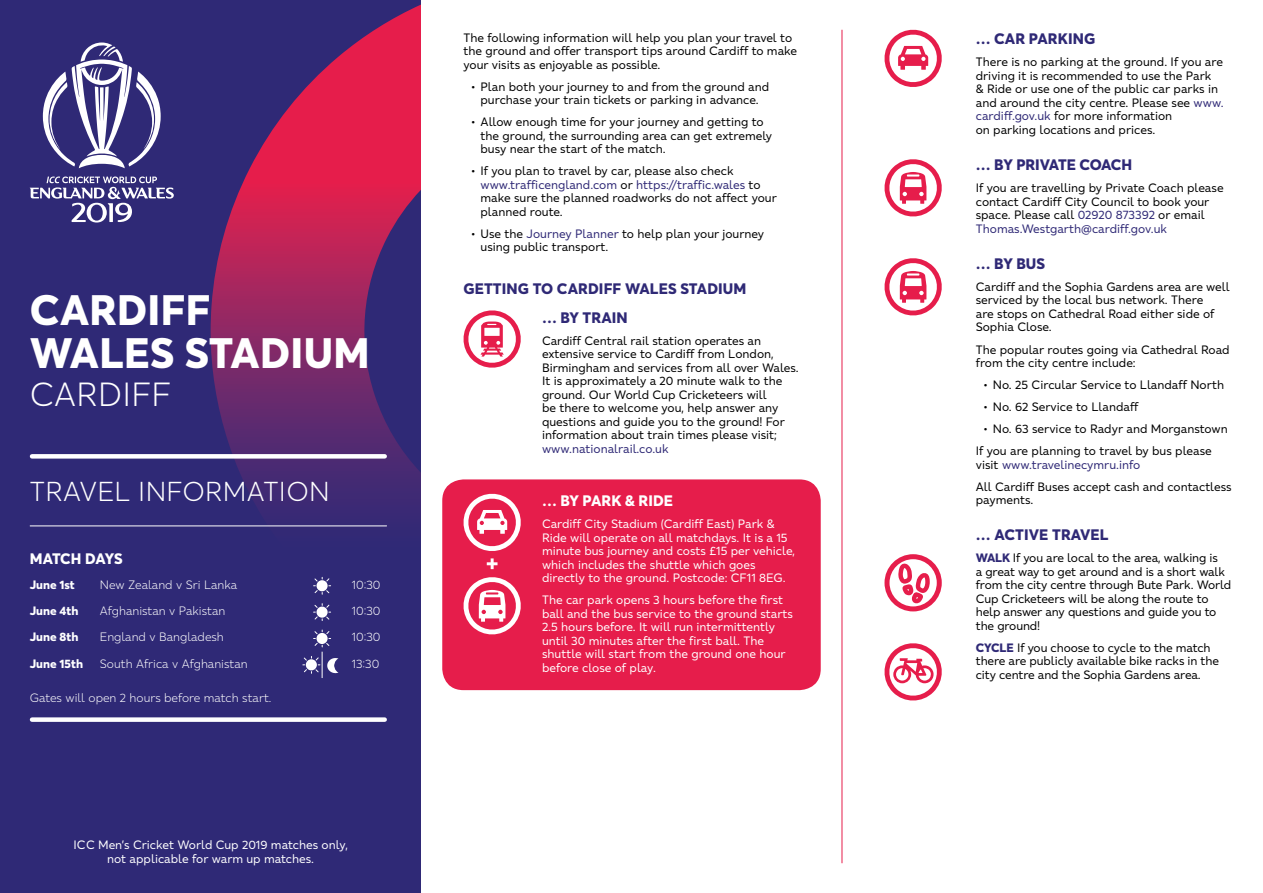
<style>
.page{position:relative;width:1263px;height:893px;background:#fff}
.page>*{position:absolute;margin:0;border:0;box-sizing:border-box;transform-origin:0 0}
.t1{font:700 42px/43.5px "CWC";letter-spacing:.01em;color:#fff}
.t2{font:300 33px "CWC";letter-spacing:.01em;color:#fff}
.t3{font:300 27px "CWC";letter-spacing:.01em;color:#fff}
.t4{font:700 15px "CWC";letter-spacing:.01em;color:#2f2976}
.t5{font:700 15px "CWC";letter-spacing:-.02em;color:#2f2976}
.t6{font:700 15px "CWC";color:#fff}
.t7{font:700 15px "CWC";letter-spacing:-.03em;color:#fff}
.t8{font:12px/13.5px "CWC";color:#000}
.t9{font:12px/13.5px "CWC";color:#fff}
.t10{font:300 12px "CWC";color:#fff}
.t11{font:700 12px "CWC";color:#fff}
.t12{font:12px "CWC";color:#2f2976}
.s1{color:#2f2976}
.s2{font-weight:700;color:#2f2976}
</style>
<div class="page">
<div style="left:0;top:0;width:421px;height:893px;background:#2f2976"></div>
<svg style="left:211px;top:5px;width:210px;height:522px"></svg>
<svg style="left:30px;top:43px;width:144px;height:180px"></svg>
<div style="left:32px;top:454px;width:353px;height:5px;background:#fff"></div>
<div style="left:32px;top:717px;width:353px;height:5px;background:#fff"></div>
<hr style="left:30px;top:525px;width:357px;height:1px;background:#fff">
<hr style="left:842px;top:30px;width:1px;height:833px;background:#e61d4b">
<svg style="left:313px;top:577px;width:18px;height:18px"></svg>
<svg style="left:313px;top:603px;width:18px;height:18px"></svg>
<svg style="left:302px;top:629px;width:36px;height:49px"></svg>
<div style="left:442px;top:479px;width:379px;height:211px;background:#e61d4b;border-radius:21px"></div>
<svg style="left:884px;top:554px;width:58px;height:57px"></svg>
<svg style="left:884px;top:159px;width:58px;height:58px"></svg>
<svg style="left:463px;top:310px;width:58px;height:58px"></svg>
<svg style="left:884px;top:643px;width:58px;height:58px"></svg>
<svg style="left:884px;top:29px;width:58px;height:58px"></svg>
<svg style="left:463px;top:493px;width:58px;height:142px"></svg>
<svg style="left:884px;top:258px;width:58px;height:58px"></svg>
<h1 class="t1" style="left:30px;top:286px;width:341px">CARDIFF<br>WALES STADIUM</h1>
<h2 class="t2" style="left:30px;top:371px;width:142px">CARDIFF</h2>
<h3 class="t3" style="left:30px;top:473px;width:301px">TRAVEL INFORMATION</h3>
<p class="t7" style="left:30px;top:548px;width:94px">MATCH DAYS</p>
<p class="t11" style="left:30px;top:576px;width:47px">June 1st</p>
<p class="t10" style="left:100px;top:576px;width:139px">New Zealand v Sri Lanka</p>
<p class="t10" style="left:352px;top:576px;width:30px">10:30</p>
<p class="t11" style="left:30px;top:602px;width:50px">June 4th</p>
<p class="t10" style="left:100px;top:602px;width:127px">Afghanistan v Pakistan</p>
<p class="t10" style="left:352px;top:602px;width:30px">10:30</p>
<p class="t11" style="left:30px;top:628px;width:50px">June 8th</p>
<p class="t10" style="left:100px;top:629px;width:125px">England v Bangladesh</p>
<p class="t10" style="left:352px;top:629px;width:30px">10:30</p>
<p class="t11" style="left:30px;top:655px;width:55px">June 15th</p>
<p class="t10" style="left:100px;top:655px;width:149px">South Africa v Afghanistan</p>
<p class="t10" style="left:352px;top:655px;width:29px">13:30</p>
<p class="t10" style="left:30px;top:689px;width:243px">Gates will open 2 hours before match start.</p>
<p class="t9" style="left:73px;top:837px;width:276px;line-height:14.4px;text-align:center">IC C Men’s Cricket World Cup 2019 matches only, not applicable for warm up matches.</p>
<p class="t8" style="left:463px;top:30px;width:335px">The following information will help you plan your travel to the ground and offer transport tips around Cardiff to make your visits as enjoyable as possible.</p>
<p class="t8" style="left:471px;top:79px;width:300px;text-align:center">• Plan both your journey to and from the ground and purchase your train tickets or parking in advance.</p>
<p class="t8" style="left:480px;top:115px;width:293px;text-indent:-10px">• Allow enough time for your journey and getting to the ground, the surrounding area can get extremely busy near the start of the match.</p>
<p class="t8" style="left:480px;top:164px;width:298px;text-indent:-10px">• If you plan to travel by car, please also check <span class="s1">www.trafficengland.com</span> or <span class="s1">https://traffic.wales</span> to make sure the planned roadworks do not affect your planned route.</p>
<p class="t8" style="left:480px;top:226px;width:285px;text-indent:-10px">• Use the <span class="s1">Journey Planner</span> to help plan your journey using public transport.</p>
<p class="t4" style="left:464px;top:278px;width:284px">GETTING TO CARDIFF WALES STADIUM</p>
<p class="t4" style="left:542px;top:307px;width:87px">… BY TRAIN</p>
<p class="t8" style="left:542px;top:334px;width:258px">Cardiff Central rail station operates an extensive service to Cardiff from London, Birmingham and services from all over Wales.<br>It is approximately a 20 minute walk to the ground. Our World Cup Cricketeers will<br>be there to welcome you, help answer any questions and guide you to the ground! For information about train times please visit;</p>
<p class="t12" style="left:542px;top:440px;width:128px">www.nationalrail.co.uk</p>
<p class="t6" style="left:542px;top:490px;width:133px">… BY PARK &amp; RIDE</p>
<p class="t9" style="left:542px;top:517px;width:254px">Cardiff City Stadium (Cardiff East) Park &amp; Ride will operate on all matchdays. It is a 15 minute bus journey and costs £15 per vehicle, which includes the shuttle which goes directly to the ground. Postcode: CF11 8EG.</p>
<p class="t9" style="left:542px;top:593px;width:252px">The car park opens 3 hours before the first ball and the bus service to the ground starts 2.5 hours before. It will run intermittently until 30 minutes after the first ball. The shuttle will start from the ground one hour before close of play.</p>
<p class="t4" style="left:976px;top:28px;width:121px">… CAR PARKING</p>
<p class="t8" style="left:976px;top:55px;width:249px">There is no parking at the ground. If you are driving it is recommended to use the Park<br>&amp; Ride or use one of the public car parks in and around the city centre. Please see <span class="s1">www. cardiff.gov.uk</span> for more information<br>on parking locations and prices.</p>
<p class="t5" style="left:976px;top:154px;width:158px">… BY PRIVATE COACH</p>
<p class="t8" style="left:976px;top:181px;width:249px">If you are travelling by Private Coach please contact Cardiff City Council to book your space. Please call <span class="s1">02920 873392</span> or email <span class="s1">Thomas.Westgarth@cardiff.gov.uk</span></p>
<p class="t4" style="left:976px;top:253px;width:71px">… BY BUS</p>
<p class="t8" style="left:976px;top:280px;width:255px">Cardiff and the Sophia Gardens area are well serviced by the local bus network. There<br>are stops on Cathedral Road either side of Sophia Close.</p>
<p class="t8" style="left:976px;top:342px;width:255px">The popular routes going via Cathedral Road from the city centre include:</p>
<p class="t8" style="left:983px;top:378px;width:242px">• No. 25 Circular Service to Llandaff North</p>
<p class="t8" style="left:983px;top:400px;width:157px">• No. 62 Service to Llandaff</p>
<p class="t8" style="left:976px;top:417px;width:253px;line-height:22px;text-indent:7px">• No. 63 service to Radyr and Morganstown<br>If you are planning to travel by bus please</p>
<p class="t8" style="left:976px;top:453px;width:257px;line-height:22px">visit <span class="s1">www.travelinecymru.info<br></span>All Cardiff Buses accept cash and contactless</p>
<p class="t8" style="left:976px;top:493px;width:59px">payments.</p>
<p class="t4" style="left:976px;top:524px;width:134px">… ACTIVE TRAVEL</p>
<p class="t8" style="left:976px;top:551px;width:257px"><span class="s2">WALK</span> If you are local to the area, walking is<br>a great way to get around and is a short walk from the city centre through Bute Park. World Cup Cricketeers will be along the route to help answer any questions and guide you to the ground!</p>
<p class="t8" style="left:976px;top:640px;width:245px"><span class="s2">CYCLE</span> If you choose to cycle to the match there are publicly available bike racks in the city centre and the Sophia Gardens area.</p>
</div>
